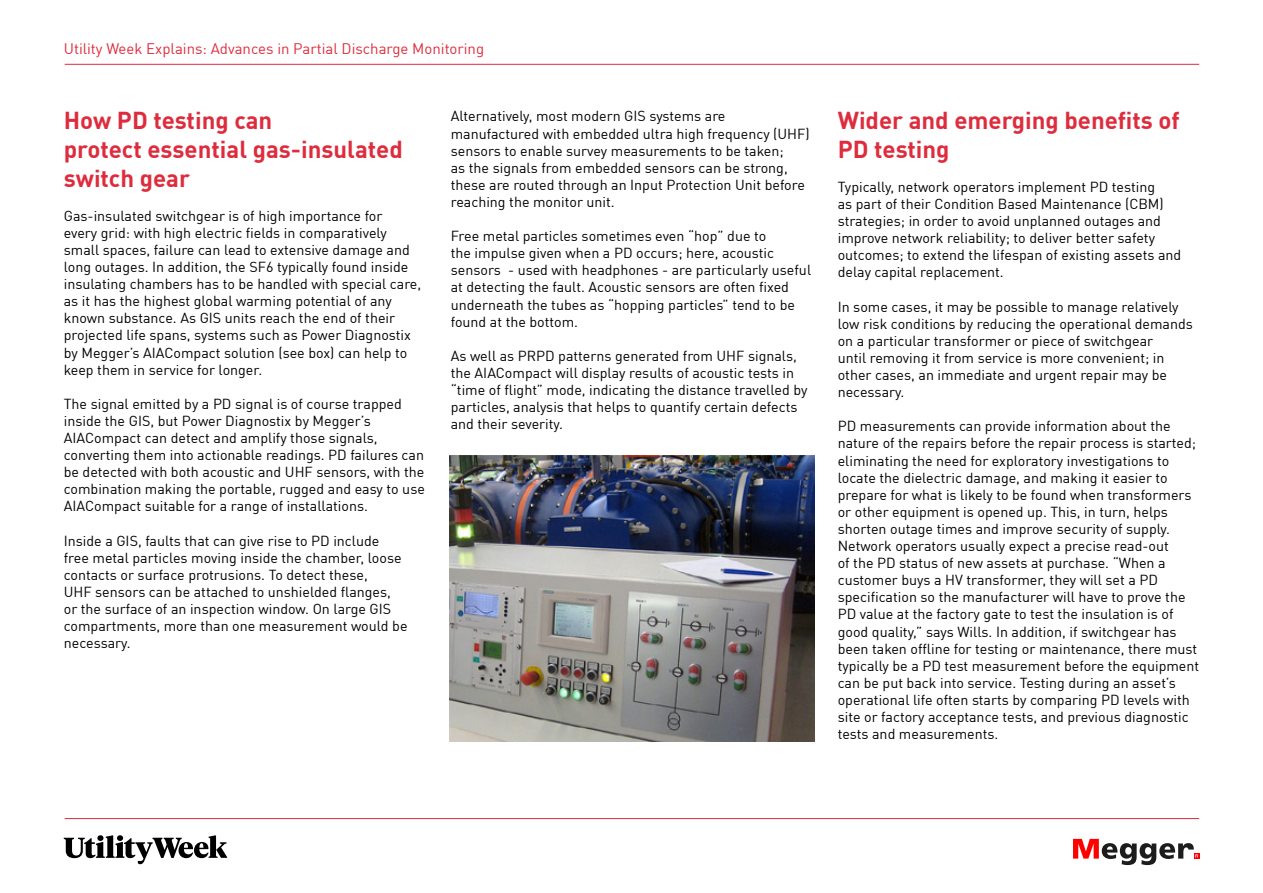
<style>
.page{position:relative;width:1263px;height:893px;background:#fff}
.page>*{position:absolute;margin:0;border:0;box-sizing:border-box;transform-origin:0 0}
.t1{font:700 24px/28.8px "DIN Offc";color:#df2c3d}
.t2{font:15px "DIN Offc";color:#de2c3d}
.t3{font:14.25px/17.1px "DIN Offc";color:#000}
</style>
<div class="page">
<hr style="left:65px;top:64px;width:1134px;height:1px;background:#de2c3d">
<hr style="left:65px;top:818px;width:1134px;height:1px;background:#de2c3d">
<svg style="left:64px;top:835px;width:163px;height:29px"></svg>
<svg style="left:1073px;top:839px;width:126px;height:26px"></svg>
<img style="left:449px;top:455px;width:366px;height:286px">
<p class="t2" style="left:64px;top:38px;width:422px">Utility Week Explains: Advances in Partial Discharge Monitoring</p>
<h1 class="t1" style="left:64px;top:105px;width:340px">How PD testing can<br>protect essential gas-insulated switch gear</h1>
<p class="t3" style="left:64px;top:206px;width:359px">Gas-insulated switchgear is of high importance for<br>every grid: with high electric fields in comparatively small spaces, failure can lead to extensive damage and long outages. In addition, the SF6 typically found inside insulating chambers has to be handled with special care, as it has the highest global warming potential of any known substance. As GIS units reach the end of their projected life spans, systems such as Power Diagnostix by Megger’s AIACompact solution (see box) can help to keep them in service for longer.</p>
<p class="t3" style="left:64px;top:395px;width:363px">The signal emitted by a PD signal is of course trapped inside the GIS, but Power Diagnostix by Megger’s AIACompact can detect and amplify those signals, converting them into actionable readings. PD failures can be detected with both acoustic and UHF sensors, with the combination making the portable, rugged and easy to use AIACompact suitable for a range of installations.</p>
<p class="t3" style="left:64px;top:531px;width:345px">Inside a GIS, faults that can give rise to PD include free metal particles moving inside the chamber, loose contacts or surface protrusions. To detect these,<br>UHF sensors can be attached to unshielded flanges, or the surface of an inspection window. On large GIS compartments, more than one measurement would be necessary.</p>
<p class="t3" style="left:451px;top:107px;width:360px">Alternatively, most modern GIS systems are manufactured with embedded ultra high frequency (UHF) sensors to enable survey measurements to be taken;<br>as the signals from embedded sensors can be strong, these are routed through an Input Protection Unit before reaching the monitor unit.</p>
<p class="t3" style="left:451px;top:227px;width:362px">Free metal particles sometimes even “hop” due to<br>the impulse given when a PD occurs; here, acoustic sensors - used with headphones - are particularly useful at detecting the fault. Acoustic sensors are often fixed underneath the tubes as “hopping particles” tend to be found at the bottom.</p>
<p class="t3" style="left:451px;top:347px;width:358px">As well as PRPD patterns generated from UHF signals, the AIACompact will display results of acoustic tests in “time of flight” mode, indicating the distance travelled by particles, analysis that helps to quantify certain defects and their severity.</p>
<h1 class="t1" style="left:838px;top:105px;width:343px">Wider and emerging benefits of<br>PD testing</h1>
<p class="t3" style="left:838px;top:178px;width:345px">Typically, network operators implement PD testing<br>as part of their Condition Based Maintenance (CBM) strategies; in order to avoid unplanned outages and improve network reliability; to deliver better safety outcomes; to extend the lifespan of existing assets and delay capital replacement.</p>
<p class="t3" style="left:838px;top:297px;width:357px">In some cases, it may be possible to manage relatively low risk conditions by reducing the operational demands on a particular transformer or piece of switchgear<br>until removing it from service is more convenient; in other cases, an immediate and urgent repair may be necessary.</p>
<p class="t3" style="left:838px;top:417px;width:363px">PD measurements can provide information about the nature of the repairs before the repair process is started; eliminating the need for exploratory investigations to locate the dielectric damage, and making it easier to prepare for what is likely to be found when transformers or other equipment is opened up. This, in turn, helps shorten outage times and improve security of supply.<br>Network operators usually expect a precise read-out<br>of the PD status of new assets at purchase. “When a customer buys a HV transformer, they will set a PD specification so the manufacturer will have to prove the PD value at the factory gate to test the insulation is of good quality,” says Wills. In addition, if switchgear has been taken offline for testing or maintenance, there must typically be a PD test measurement before the equipment can be put back into service. Testing during an asset’s operational life often starts by comparing PD levels with site or factory acceptance tests, and previous diagnostic tests and measurements.</p>
</div>
